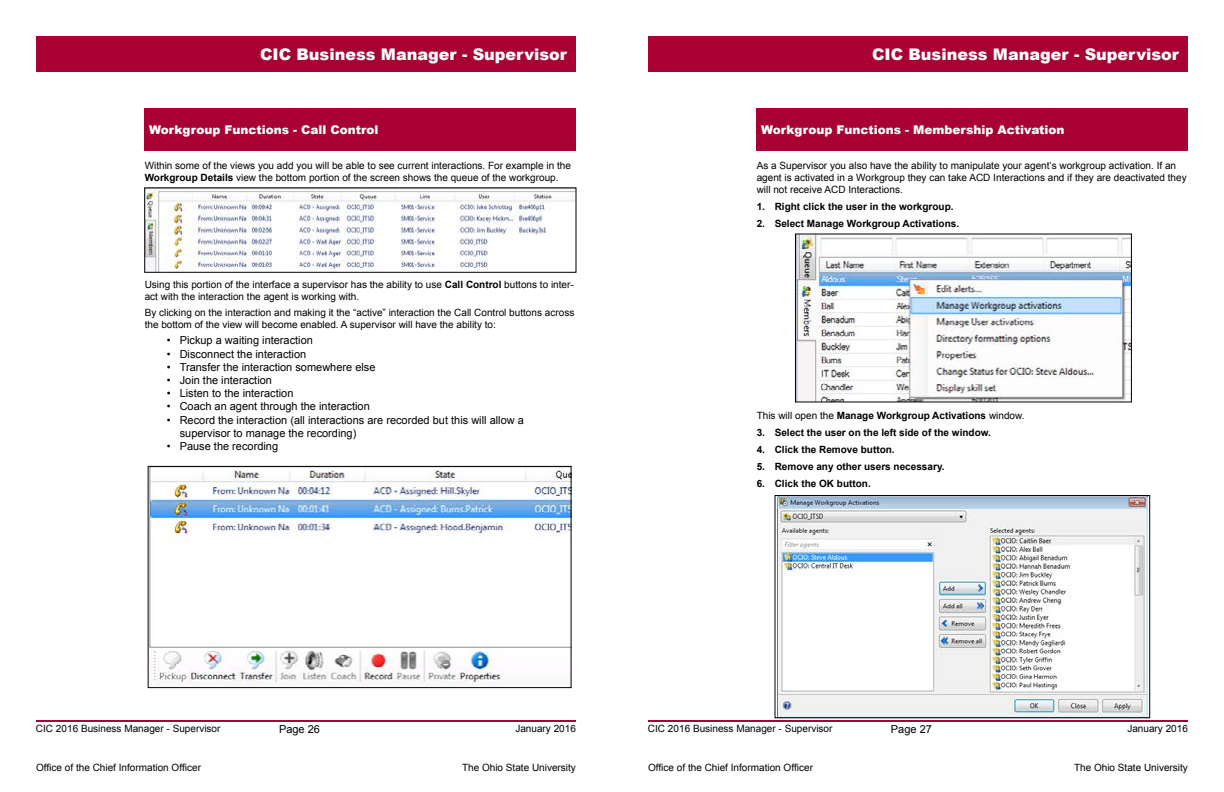
<style>
.page{position:relative;width:1224px;height:792px;background:#fff}
.page>*{position:absolute;margin:0;border:0;box-sizing:border-box;transform-origin:0 0}
.t1{font:900 16px "Arial";color:#fff}
.t2{font:900 12px "Arial";color:#fff}
.t3{font:11px/13.2px "Arial";color:#000}
.t4{font:10px/12px "Arial";color:#000}
.t5{font:700 10px "Arial";color:#000}
.s1{font-weight:700}
.s2{font-weight:400}
</style>
<div class="page">
<div style="left:36px;top:36px;width:540px;height:36px;background:#a80033"></div>
<div style="left:648px;top:36px;width:540px;height:36px;background:#a80033"></div>
<hr style="left:36px;top:720px;width:540px;height:2px;background:#a80033">
<hr style="left:648px;top:720px;width:540px;height:2px;background:#a80033">
<div style="left:145px;top:108px;width:431px;height:42px;background:#a80033"></div>
<img style="left:146px;top:189px;width:428px;height:82px">
<div style="left:144px;top:187px;width:432px;height:86px;border:1px solid #000"></div>
<img style="left:150px;top:468px;width:420px;height:218px">
<div style="left:148px;top:466px;width:424px;height:222px;border:1px solid #000"></div>
<div style="left:757px;top:108px;width:431px;height:42px;background:#a80033"></div>
<img style="left:797px;top:236px;width:333px;height:164px">
<div style="left:795px;top:234px;width:337px;height:168px;border:1px solid #000"></div>
<img style="left:777px;top:497px;width:371px;height:219px">
<div style="left:775px;top:495px;width:375px;height:223px;border:1px solid #000"></div>
<h1 class="t1" style="left:260px;top:42px;width:308px">CIC Business Manager - Supervisor</h1>
<h1 class="t1" style="left:872px;top:42px;width:308px">CIC Business Manager - Supervisor</h1>
<p class="t2" style="left:149px;top:121px;width:231px">Workgroup Functions - Call Control</p>
<p class="t4" style="left:145px;top:159px;width:428px">Within some of the views you add you will be able to see current interactions. For example in the<br><span class="s1">Workgroup Details</span> view the bottom portion of the screen shows the queue of the workgroup.</p>
<p class="t4" style="left:145px;top:279px;width:431px">Using this portion of the interface a supervisor has the ability to use <span class="s1">Call Control</span> buttons to inter&shy;act with the interaction the agent is working with.</p>
<p class="t4" style="left:145px;top:306px;width:431px">By clicking on the interaction and making it the “active” interaction the Call Control buttons across the bottom of the view will become enabled. A supervisor will have the ability to:</p>
<p class="t3" style="left:167px;top:334px;width:148px">• Pickup a waiting interaction</p>
<p class="t3" style="left:167px;top:347px;width:141px">• Disconnect the interaction</p>
<p class="t3" style="left:167px;top:360px;width:210px">• Transfer the interaction somewhere else</p>
<p class="t3" style="left:167px;top:374px;width:107px">• Join the interaction</p>
<p class="t3" style="left:167px;top:387px;width:128px">• Listen to the interaction</p>
<p class="t3" style="left:167px;top:400px;width:205px">• Coach an agent through the interaction</p>
<p class="t3" style="left:180px;top:413px;width:346px;text-indent:-13px">• Record the interaction (all interactions are recorded but this will allow a supervisor to manage the recording)</p>
<p class="t3" style="left:167px;top:440px;width:113px">• Pause the recording</p>
<p class="t2" style="left:761px;top:121px;width:305px">Workgroup Functions - Membership Activation</p>
<p class="t4" style="left:757px;top:159px;width:432px">As a Supervisor you also have the ability to manipulate your agent’s workgroup activation. If an agent is activated in a Workgroup they can take ACD Interactions and if they are deactivated they will not receive ACD Interactions.</p>
<p class="t5" style="left:757px;top:199px;width:198px">1. Right click the user in the workgroup.</p>
<p class="t5" style="left:757px;top:216px;width:204px">2. Select Manage Workgroup Activations.</p>
<p class="t5" style="left:757px;top:409px;width:269px"><span class="s2">This will open the</span> Manage Workgroup Activations <span class="s2">window.</span></p>
<p class="t5" style="left:757px;top:426px;width:236px">3. Select the user on the left side of the window.</p>
<p class="t5" style="left:757px;top:443px;width:140px">4. Click the Remove button.</p>
<p class="t5" style="left:757px;top:460px;width:189px">5. Remove any other users necessary.</p>
<p class="t5" style="left:757px;top:477px;width:116px">6. Click the OK button.</p>
<p class="t4" style="left:36px;top:722px;width:186px">CIC 2016 Business Manager - Supervisor</p>
<p class="t4" style="left:515px;top:722px;width:62px">January 2016</p>
<p class="t4" style="left:648px;top:722px;width:186px">CIC 2016 Business Manager - Supervisor</p>
<p class="t4" style="left:1127px;top:722px;width:62px">January 2016</p>
<p class="t4" style="left:36px;top:762px;width:167px">Office of the Chief Information Officer</p>
<p class="t4" style="left:462px;top:762px;width:115px">The Ohio State University</p>
<p class="t4" style="left:648px;top:762px;width:167px">Office of the Chief Information Officer</p>
<p class="t4" style="left:1074px;top:762px;width:115px">The Ohio State University</p>
<p class="t3" style="left:279px;top:722px;width:42px">Page 26</p>
<p class="t3" style="left:891px;top:722px;width:42px">Page 27</p>
</div>
